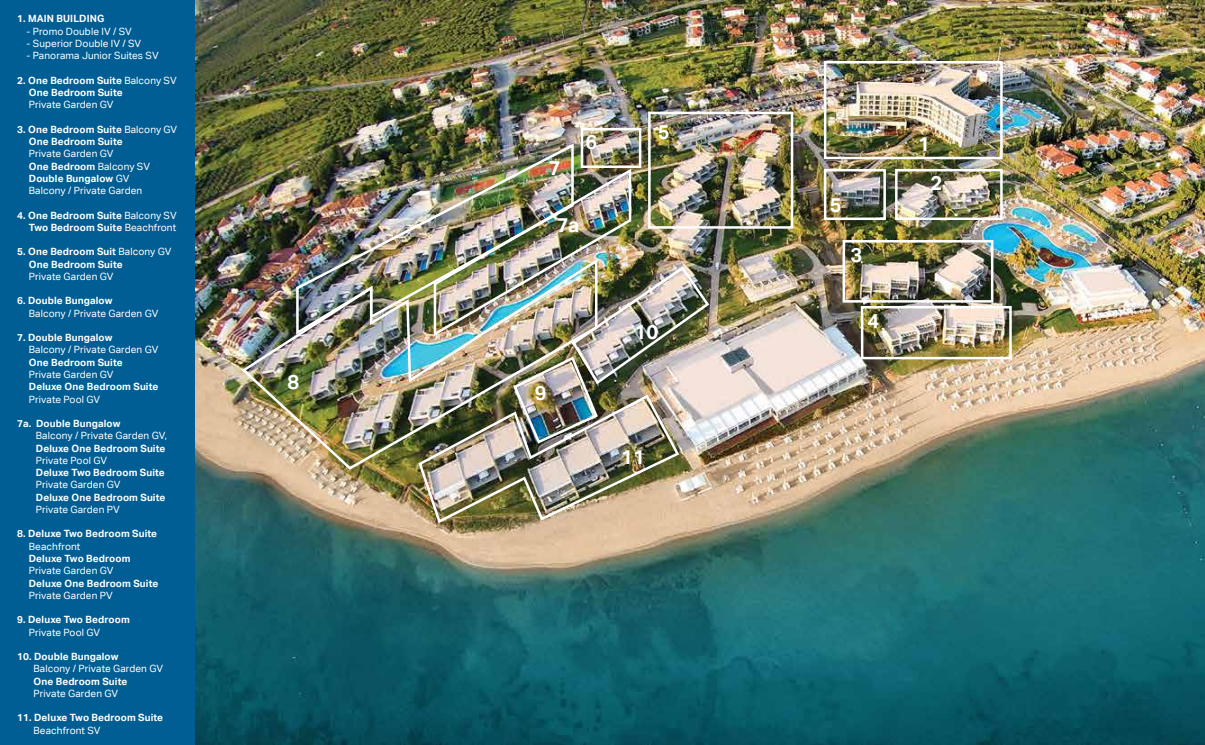
<style>
.page{position:relative;width:1205px;height:745px;background:#fff}
.page>*{position:absolute;margin:0;border:0;box-sizing:border-box;transform-origin:0 0}
.t1{font:700 20px "Aktiv Grotesk";color:#fff}
.t2{font:700 10px/12.2px "Aktiv Grotesk";letter-spacing:.01em;color:#fff}
.t3{font:10px/12.2px "Aktiv Grotesk";letter-spacing:.01em;color:#fff}
.s1{font-weight:400}
.s2{font-weight:700}
</style>
<div class="page">
<div style="left:0;top:1px;width:195px;height:743px;background:#015e94"></div>
<img style="left:195px;top:1px;width:1010px;height:743px">
<div style="left:581px;top:128px;width:60px;height:40px;border:2px solid #fff"></div>
<div style="left:648px;top:112px;width:145px;height:116px;border:2px solid #fff"></div>
<div style="left:824px;top:61px;width:178px;height:98px;border:2px solid #fff"></div>
<div style="left:824px;top:169px;width:62px;height:51px;border:2px solid #fff"></div>
<div style="left:895px;top:169px;width:107px;height:51px;border:2px solid #fff"></div>
<div style="left:842px;top:240px;width:151px;height:62px;border:2px solid #fff"></div>
<div style="left:861px;top:306px;width:151px;height:53px;border:2px solid #fff"></div>
<img style="left:294px;top:141px;width:281px;height:115px">
<img style="left:240px;top:256px;width:176px;height:215px">
<img style="left:416px;top:166px;width:295px;height:358px">
<p class="t2" style="left:17px;top:12px;width:89px">1. MAIN BUILDING</p>
<p class="t3" style="left:27px;top:25px;width:107px">- Promo Double IV / SV</p>
<p class="t3" style="left:27px;top:37px;width:116px">- Superior Double IV / SV</p>
<p class="t3" style="left:27px;top:49px;width:134px">- Panorama Junior Suites SV</p>
<p class="t2" style="left:29px;top:74px;width:149px;text-indent:-12px">2. One Bedroom Suite <span class="s1">Balcony SV<br></span>One Bedroom Suite</p>
<p class="t3" style="left:29px;top:98px;width:86px">Private Garden GV</p>
<p class="t2" style="left:29px;top:123px;width:150px;text-indent:-12px">3. One Bedroom Suite <span class="s1">Balcony GV<br></span>One Bedroom Suite</p>
<p class="t3" style="left:29px;top:147px;width:123px">Private Garden GV<br><span class="s2">One Bedroom</span> Balcony SV<br><span class="s2">Double Bungalow</span> GV<br>Balcony / Private Garden</p>
<p class="t2" style="left:17px;top:208px;width:161px;text-align:right">4. One Bedroom Suite <span class="s1">Balcony SV<br></span>Two Bedroom Suite <span class="s1">Beachfront</span></p>
<p class="t2" style="left:29px;top:245px;width:144px;text-indent:-12px">5. One Bedroom Suit <span class="s1">Balcony GV<br></span>One Bedroom Suite</p>
<p class="t3" style="left:29px;top:270px;width:86px">Private Garden GV</p>
<p class="t2" style="left:17px;top:294px;width:97px">6. Double Bungalow</p>
<p class="t3" style="left:29px;top:307px;width:131px">Balcony / Private Garden GV</p>
<p class="t2" style="left:17px;top:331px;width:97px">7. Double Bungalow</p>
<p class="t3" style="left:29px;top:343px;width:131px">Balcony / Private Garden GV</p>
<p class="t2" style="left:29px;top:355px;width:95px">One Bedroom Suite</p>
<p class="t3" style="left:29px;top:368px;width:86px">Private Garden GV</p>
<p class="t2" style="left:29px;top:380px;width:131px">Deluxe One Bedroom Suite</p>
<p class="t3" style="left:29px;top:392px;width:73px">Private Pool GV</p>
<p class="t2" style="left:17px;top:417px;width:105px">7a. Double Bungalow</p>
<p class="t3" style="left:36px;top:429px;width:133px">Balcony / Private Garden GV,</p>
<p class="t2" style="left:36px;top:441px;width:131px">Deluxe One Bedroom Suite</p>
<p class="t3" style="left:36px;top:454px;width:73px">Private Pool GV</p>
<p class="t2" style="left:36px;top:466px;width:130px">Deluxe Two Bedroom Suite</p>
<p class="t3" style="left:36px;top:478px;width:86px">Private Garden GV</p>
<p class="t2" style="left:36px;top:490px;width:131px">Deluxe One Bedroom Suite</p>
<p class="t3" style="left:36px;top:503px;width:85px">Private Garden PV</p>
<p class="t2" style="left:17px;top:527px;width:141px">8. Deluxe Two Bedroom Suite</p>
<p class="t3" style="left:29px;top:539px;width:53px">Beachfront</p>
<p class="t2" style="left:29px;top:551px;width:103px">Deluxe Two Bedroom</p>
<p class="t3" style="left:29px;top:564px;width:86px">Private Garden GV</p>
<p class="t2" style="left:29px;top:576px;width:131px">Deluxe One Bedroom Suite</p>
<p class="t3" style="left:29px;top:588px;width:85px">Private Garden PV</p>
<p class="t2" style="left:17px;top:613px;width:114px">9. Deluxe Two Bedroom</p>
<p class="t3" style="left:29px;top:625px;width:73px">Private Pool GV</p>
<p class="t2" style="left:17px;top:649px;width:103px">10. Double Bungalow</p>
<p class="t3" style="left:34px;top:662px;width:131px">Balcony / Private Garden GV</p>
<p class="t2" style="left:34px;top:674px;width:95px">One Bedroom Suite</p>
<p class="t3" style="left:34px;top:686px;width:86px">Private Garden GV</p>
<p class="t2" style="left:17px;top:711px;width:147px">11. Deluxe Two Bedroom Suite</p>
<p class="t3" style="left:34px;top:723px;width:69px">Beachfront SV</p>
<h1 class="t1" style="left:287px;top:369px;width:13px">8</h1>
<h1 class="t1" style="left:549px;top:156px;width:13px">7</h1>
<h1 class="t1" style="left:585px;top:130px;width:13px">6</h1>
<h1 class="t1" style="left:557px;top:212px;width:24px">7a</h1>
<h1 class="t1" style="left:658px;top:119px;width:13px">5</h1>
<h1 class="t1" style="left:535px;top:380px;width:13px">9</h1>
<h1 class="t1" style="left:634px;top:319px;width:25px">10</h1>
<h1 class="t1" style="left:621px;top:444px;width:25px">11</h1>
<h1 class="t1" style="left:830px;top:192px;width:13px">5</h1>
<h1 class="t1" style="left:850px;top:242px;width:13px">3</h1>
<h1 class="t1" style="left:867px;top:308px;width:13px">4</h1>
<h1 class="t1" style="left:918px;top:131px;width:13px">1</h1>
<h1 class="t1" style="left:930px;top:170px;width:13px">2</h1>
</div>
